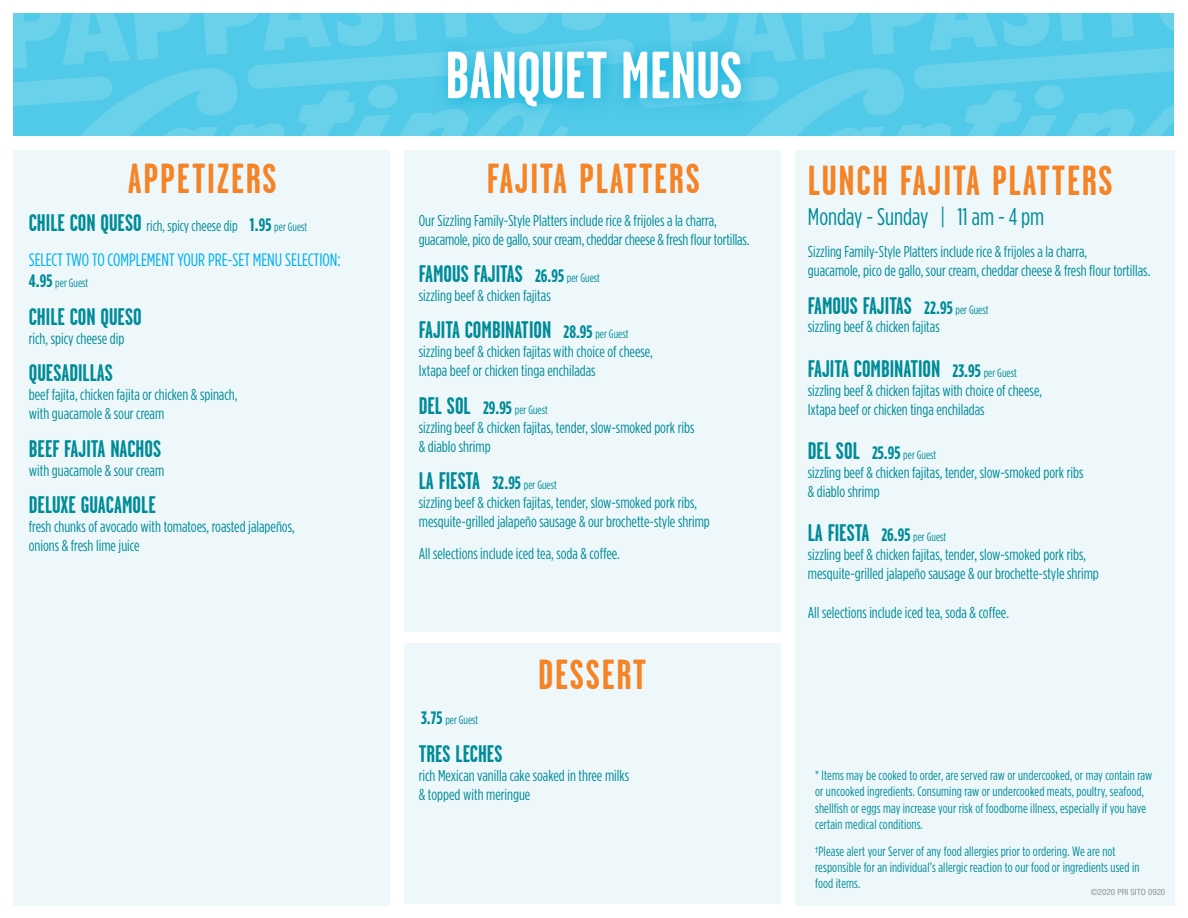
<style>
.page{position:relative;width:1188px;height:918px;background:#fff}
.page>*{position:absolute;margin:0;border:0;box-sizing:border-box;transform-origin:0 0}
.t1{font:700 66.45px "Garage Gothic";color:#fff}
.Subhead{font:700 42px "Garage Gothic";letter-spacing:.04em;color:#f58427}
.Subhead-2{font:700 24px "Garage Gothic";color:#008b98}
.Menu_Description{font:700 24px "Garage Gothic";color:#008b98}
.t2{font:24px "Gotham Condensed";color:#008b98}
.t3{font:18px "Gotham Condensed";color:#00aeef}
.Menu_Description-2{font:15.75px/18.9px "Gotham Condensed";color:#008b98}
.Subhead-3{font:15px "Gotham Condensed";color:#008b98}
.Menu_Description-3{font:13.5px/16.2px "Gotham Condensed";letter-spacing:.01em;color:#008b98}
.Subhead-4{font:12px "Gotham Condensed";color:#008b98}
.Menu_Description-4{font:12px "Gotham Condensed";color:#008b98}
.t4{font:condensed 8.55px "Helvetica Neue LT Std";color:#939598;scale:1.05 1}
.s1{font-family:"Garage Gothic";font-weight:700;font-size:24px}
.s2{font-weight:700;font-size:18px}
.s3{font-size:12px}
.s4{font-family:"Gotham Condensed";font-size:18px}
.s5{font-family:"Gotham Condensed";font-weight:400;font-size:12px}
</style>
<div class="page">
<svg style="left:13px;top:13px;width:181px;height:56px;background:#5fcde9"></svg>
<svg style="left:49px;top:63px;width:152px;height:73px;background:#59cbe9"></svg>
<svg style="left:134px;top:89px;width:67px;height:47px;background:#5dcce9"></svg>
<svg style="left:13px;top:76px;width:100px;height:33px;background:#62ceea"></svg>
<svg style="left:201px;top:13px;width:974px;height:187px;background:#73d3ec"></svg>
<div style="left:436px;top:39px;width:322px;height:84px;background:#00aedc;opacity:.8"></div>
<div style="left:14px;top:150px;width:376px;height:756px;background:#eef8fb"></div>
<div style="left:795px;top:150px;width:379px;height:756px;background:#eef8fb"></div>
<div style="left:404px;top:150px;width:377px;height:482px;background:#eef8fb"></div>
<div style="left:404px;top:644px;width:377px;height:260px;background:#eef8fb"></div>
<p class="Subhead" style="left:128px;top:156px;width:151px">APPETIZERS</p>
<p class="Subhead-3" style="left:29px;top:217px;width:280px"><span class="s1">CHILE CON QUESO</span> rich, spicy cheese dip <span class="s2">1.95</span> <span class="s3">per Guest</span></p>
<p class="t3" style="left:29px;top:249px;width:313px">SELECT TWO TO COMPLEMENT YOUR PRE-SET MENU SELECTION:</p>
<p class="Subhead-4" style="left:29px;top:276px;width:61px"><span class="s2">4.95</span> per Guest</p>
<p class="Subhead-2" style="left:29px;top:304px;width:114px">CHILE CON QUESO</p>
<p class="Menu_Description-2" style="left:29px;top:329px;width:97px">rich, spicy cheese dip</p>
<p class="Subhead-2" style="left:29px;top:360px;width:86px">QUESADILLAS</p>
<p class="Menu_Description-2" style="left:29px;top:385px;width:210px">beef fajita, chicken fajita or chicken &amp; spinach, with guacamole &amp; sour cream</p>
<p class="Subhead-2" style="left:29px;top:436px;width:134px">BEEF FAJITA NACHOS</p>
<p class="Menu_Description-2" style="left:29px;top:460px;width:137px">with guacamole &amp; sour cream</p>
<p class="Subhead-2" style="left:29px;top:492px;width:128px">DELUXE GUACAMOLE</p>
<p class="Menu_Description-2" style="left:29px;top:517px;width:267px">fresh chunks of avocado with tomatoes, roasted jalapeños, onions &amp; fresh lime juice</p>
<p class="t1" style="left:445px;top:40px;width:299px">BANQUET MENUS</p>
<p class="Subhead" style="left:487px;top:156px;width:215px">FAJITA PLATTERS</p>
<p class="Menu_Description-2" style="left:419px;top:211px;width:332px">Our Sizzling Family-Style Platters include rice &amp; frijoles a la charra, guacamole, pico de gallo, sour cream, cheddar cheese &amp; fresh flour tortillas.</p>
<p class="Subhead-2" style="left:419px;top:261px;width:183px">FAMOUS FAJITAS <span class="s4">26.95</span> <span class="s5">per Guest</span></p>
<p class="Menu_Description-2" style="left:419px;top:286px;width:133px">sizzling beef &amp; chicken fajitas</p>
<p class="Subhead-2" style="left:419px;top:317px;width:211px">FAJITA COMBINATION <span class="s4">28.95</span> <span class="s5">per Guest</span></p>
<p class="Menu_Description-2" style="left:419px;top:342px;width:236px">sizzling beef &amp; chicken fajitas with choice of cheese,<br>Ixtapa beef or chicken tinga enchiladas</p>
<p class="Subhead-4" style="left:419px;top:403px;width:131px"><span class="s1">DEL SOL</span> <span class="s2">29.95</span> per Guest</p>
<p class="Menu_Description-2" style="left:419px;top:418px;width:277px">sizzling beef &amp; chicken fajitas, tender, slow-smoked pork ribs &amp; diablo shrimp</p>
<p class="Subhead-2" style="left:419px;top:468px;width:140px">LA FIESTA <span class="s4">32.95</span> <span class="s5">per Guest</span></p>
<p class="Menu_Description-2" style="left:419px;top:493px;width:293px">sizzling beef &amp; chicken fajitas, tender, slow-smoked pork ribs, mesquite-grilled jalapeño sausage &amp; our brochette-style shrimp</p>
<p class="Menu_Description-2" style="left:419px;top:544px;width:203px">All selections include iced tea, soda &amp; coffee.</p>
<p class="Subhead" style="left:538px;top:652px;width:110px">DESSERT</p>
<p class="Menu_Description-4" style="left:421px;top:713px;width:59px"><span class="s2">3.75</span> per Guest</p>
<p class="Menu_Description" style="left:419px;top:741px;width:85px">TRES LECHES</p>
<p class="Menu_Description-2" style="left:419px;top:766px;width:212px">rich Mexican vanilla cake soaked in three milks &amp; topped with meringue</p>
<p class="Subhead" style="left:808px;top:158px;width:307px">LUNCH FAJITA PLATTERS</p>
<p class="t2" style="left:808px;top:203px;width:238px">Monday - Sunday | 11 am - 4 pm</p>
<p class="Menu_Description-2" style="left:808px;top:242px;width:344px">Sizzling Family-Style Platters include rice &amp; frijoles a la charra,<br>guacamole, pico de gallo, sour cream, cheddar cheese &amp; fresh flour tortillas.</p>
<p class="Menu_Description" style="left:808px;top:292px;width:182px">FAMOUS FAJITAS <span class="s4">22.95</span> <span class="s5">per Guest</span></p>
<p class="Menu_Description-2" style="left:808px;top:317px;width:133px">sizzling beef &amp; chicken fajitas</p>
<p class="Subhead-2" style="left:808px;top:356px;width:210px">FAJITA COMBINATION <span class="s4">23.95</span> <span class="s5">per Guest</span></p>
<p class="Menu_Description-2" style="left:808px;top:380px;width:236px">sizzling beef &amp; chicken fajitas with choice of cheese,<br>Ixtapa beef or chicken tinga enchiladas</p>
<p class="Subhead-4" style="left:808px;top:448px;width:130px"><span class="s1">DEL SOL</span> <span class="s2">25.95</span> per Guest</p>
<p class="Menu_Description-2" style="left:808px;top:463px;width:277px">sizzling beef &amp; chicken fajitas, tender, slow-smoked pork ribs &amp; diablo shrimp</p>
<p class="Subhead-2" style="left:808px;top:520px;width:140px">LA FIESTA <span class="s4">26.95</span> <span class="s5">per Guest</span></p>
<p class="Menu_Description-2" style="left:808px;top:545px;width:293px">sizzling beef &amp; chicken fajitas, tender, slow-smoked pork ribs, mesquite-grilled jalapeño sausage &amp; our brochette-style shrimp</p>
<p class="Menu_Description-2" style="left:808px;top:603px;width:203px">All selections include iced tea, soda &amp; coffee.</p>
<p class="Menu_Description-3" style="left:815px;top:767px;width:339px">* Items may be cooked to order, are served raw or undercooked, or may contain raw or uncooked ingredients. Consuming raw or undercooked meats, poultry, seafood, shellfish or eggs may increase your risk of foodborne illness, especially if you have certain medical conditions.</p>
<p class="Menu_Description-3" style="left:815px;top:843px;width:326px">†Please alert your Server of any food allergies prior to ordering. We are not responsible for an individual’s allergic reaction to our food or ingredients used in food items.</p>
<p class="t4" style="left:1091px;top:887px;width:73px">©2020 PRI SITO 0920</p>
</div>
